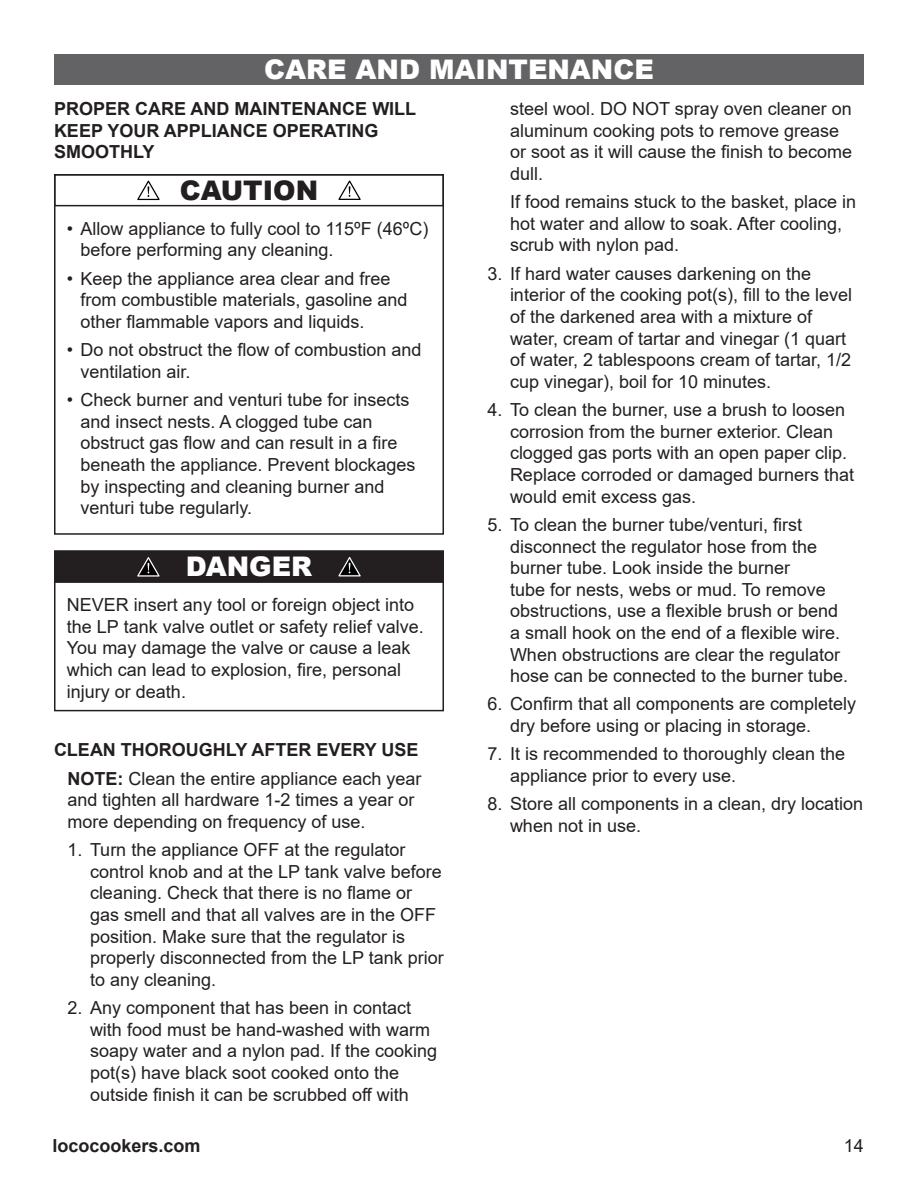
<style>
.page{position:relative;width:918px;height:1188px;background:#fff}
.page>*{position:absolute;margin:0;border:0;box-sizing:border-box;transform-origin:0 0}
.t1{font:900 27px "Arial";color:#fff}
.t2{font:900 27px "Arial";color:#231f20}
.t3{font:18px/21.6px "Arial";color:#231f20}
.t4{font:700 18px/21.6px "Arial";color:#231f20}
.s1{font-weight:700}
</style>
<div class="page">
<div style="left:54px;top:54px;width:810px;height:31px;background:#636366"></div>
<div style="left:54px;top:174px;width:390px;height:32px;border:2px solid #231f20"></div>
<div style="left:54px;top:174px;width:390px;height:361px;border:2px solid #231f20"></div>
<svg style="left:137px;top:180px;width:23px;height:21px"></svg>
<svg style="left:338px;top:180px;width:23px;height:20px"></svg>
<div style="left:55px;top:551px;width:388px;height:31px;background:#231f20"></div>
<div style="left:54px;top:550px;width:390px;height:33px;border:2px solid #231f20"></div>
<div style="left:54px;top:550px;width:390px;height:161px;border:2px solid #231f20"></div>
<svg style="left:137px;top:557px;width:23px;height:20px"></svg>
<svg style="left:338px;top:557px;width:23px;height:20px"></svg>
<p class="t1" style="left:264px;top:50px;width:391px">CARE AND MAINTENANCE</p>
<p class="t4" style="left:54px;top:98px;width:364px">PROPER CARE AND MAINTENANCE WILL<br>KEEP YOUR APPLIANCE OPERATING<br>SMOOTHLY</p>
<p class="t2" style="left:180px;top:171px;width:140px">CAUTION</p>
<p class="t3" style="left:80px;top:217px;width:349px;text-indent:-14px">• Allow appliance to fully cool to 115ºF (46ºC) before performing any cleaning.</p>
<p class="t3" style="left:80px;top:267px;width:329px;text-indent:-14px">• Keep the appliance area clear and free from combustible materials, gasoline and other flammable vapors and liquids.</p>
<p class="t3" style="left:80px;top:339px;width:343px;text-indent:-14px">• Do not obstruct the flow of combustion and ventilation air.</p>
<p class="t3" style="left:80px;top:389px;width:337px;text-indent:-14px">• Check burner and venturi tube for insects and insect nests. A clogged tube can obstruct gas flow and can result in a fire beneath the appliance. Prevent blockages by inspecting and cleaning burner and venturi tube regularly.</p>
<p class="t3" style="left:510px;top:98px;width:344px">steel wool. DO NOT spray oven cleaner on aluminum cooking pots to remove grease or soot as it will cause the finish to become dull.</p>
<p class="t3" style="left:510px;top:191px;width:348px">If food remains stuck to the basket, place in hot water and allow to soak. After cooling, scrub with nylon pad.</p>
<p class="t3" style="left:510px;top:263px;width:344px;text-indent:-22px">3. If hard water causes darkening on the interior of the cooking pot(s), fill to the level of the darkened area with a mixture of water, cream of tartar and vinegar (1 quart of water, 2 tablespoons cream of tartar, 1/2 cup vinegar), boil for 10 minutes.</p>
<p class="t3" style="left:510px;top:399px;width:346px;text-indent:-22px">4. To clean the burner, use a brush to loosen corrosion from the burner exterior. Clean clogged gas ports with an open paper clip.<br>Replace corroded or damaged burners that would emit excess gas.</p>
<p class="t3" style="left:510px;top:514px;width:340px;text-indent:-22px">5. To clean the burner tube/venturi, first disconnect the regulator hose from the burner tube. Look inside the burner<br>tube for nests, webs or mud. To remove obstructions, use a flexible brush or bend a small hook on the end of a flexible wire.<br>When obstructions are clear the regulator hose can be connected to the burner tube.</p>
<p class="t3" style="left:510px;top:693px;width:348px;text-indent:-22px">6. Confirm that all components are completely dry before using or placing in storage.</p>
<p class="t3" style="left:510px;top:743px;width:337px;text-indent:-22px">7. It is recommended to thoroughly clean the appliance prior to every use.</p>
<p class="t3" style="left:510px;top:793px;width:355px;text-indent:-22px">8. Store all components in a clean, dry location when not in use.</p>
<p class="t1" style="left:186px;top:547px;width:128px">DANGER</p>
<p class="t3" style="left:67px;top:594px;width:358px">NEVER insert any tool or foreign object into the LP tank valve outlet or safety relief valve.<br>You may damage the valve or cause a leak which can lead to explosion, fire, personal injury or death.</p>
<p class="t4" style="left:54px;top:739px;width:366px">CLEAN THOROUGHLY AFTER EVERY USE</p>
<p class="t3" style="left:68px;top:767px;width:356px"><span class="s1">NOTE:</span> Clean the entire appliance each year and tighten all hardware 1-2 times a year or more depending on frequency of use.</p>
<p class="t3" style="left:90px;top:839px;width:355px;text-indent:-22px">1. Turn the appliance OFF at the regulator control knob and at the LP tank valve before cleaning. Check that there is no flame or gas smell and that all valves are in the OFF position. Make sure that the regulator is properly disconnected from the LP tank prior to any cleaning.</p>
<p class="t3" style="left:90px;top:997px;width:349px;text-indent:-22px">2. Any component that has been in contact with food must be hand-washed with warm soapy water and a nylon pad. If the cooking pot(s) have black soot cooked onto the outside finish it can be scrubbed off with</p>
<p class="t4" style="left:52px;top:1135px;width:150px">lococookers.com</p>
<p class="t3" style="left:844px;top:1135px;width:22px">14</p>
</div>
